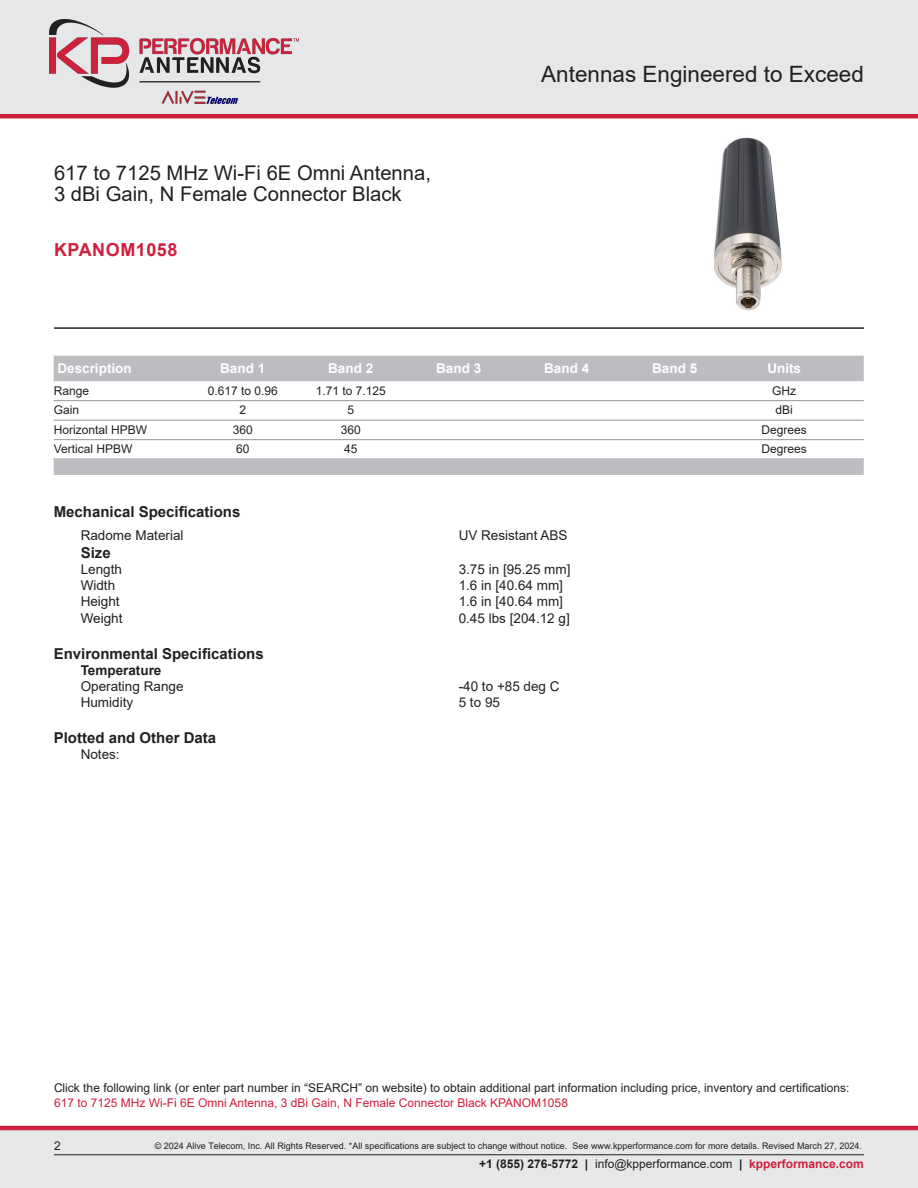
<style>
.page{position:relative;width:918px;height:1188px;background:#fff}
.page>*{position:absolute;margin:0;border:0;box-sizing:border-box;transform-origin:0 0}
.t1{font:22.5px "Arial";color:#231f20}
.Web_Description_Para{font:20.25px/21px "Arial";color:#231f20}
.PN{font:700 18px "Arial";letter-spacing:.03em;color:#ce203c}
.Head1{font:700 15px "Arial";color:#231f20}
.LCOM_Table_Footer{font:700 15px "Arial";color:#231f20}
.Head1_for_Compliance{font:700 15px "Arial";color:#231f20}
.Specs_Para{font:700 15px "Arial";color:#231f20}
.Specs_Para-2{font:13.5px "Arial";color:#231f20}
.LCOM_Table_Header_F1{font:700 13.5px "Arial";color:#fff}
.Head2_after_Head1{font:13.5px "Arial";color:#231f20}
.Head2_after_Head1-2{font:700 13.5px "Arial";color:#231f20}
.Description_and_PN_L{font:12px/15.3px "Arial";color:#231f20}
.LCOM_Table_Body_F1{font:12px "Arial";color:#231f20}
.t2{font:9px "Arial";color:#231f20}
.s1{color:#ce203c}
.s2{font-weight:700}
.s3{font-weight:700;color:#ce203c}
</style>
<div class="page">
<div style="left:0;top:1130px;width:918px;height:58px;background:#e6e7e9"></div>
<hr style="left:0;top:1126px;width:918px;height:4px;background:#ce203c">
<div style="left:0;top:0;width:918px;height:116px;background:#e6e7e9"></div>
<hr style="left:0;top:114px;width:918px;height:4px;background:#ce203c">
<hr style="left:54px;top:1154px;width:810px;height:1px;background:#231f20">
<hr style="left:54px;top:327px;width:810px;height:2px;background:#231f20">
<img style="left:714px;top:137px;width:68px;height:174px">
<div style="left:54px;top:356px;width:810px;height:25px;background:#bcbdc0"></div>
<hr style="left:54px;top:400px;width:810px;height:1px;background:#939598">
<hr style="left:54px;top:420px;width:810px;height:1px;background:#939598">
<hr style="left:54px;top:439px;width:810px;height:1px;background:#939598">
<div style="left:54px;top:458px;width:810px;height:17px;background:#bcbdc0"></div>
<img style="left:50px;top:20px;width:249px;height:83px">
<h1 class="Web_Description_Para" style="left:54px;top:163px;width:379px">617 to 7125 MHz Wi-Fi 6E Omni Antenna,<br>3 dBi Gain, N Female Connector Black</h1>
<p class="PN" style="left:54px;top:237px;width:125px">KPANOM1058</p>
<h1 class="t1" style="left:541px;top:58px;width:324px">Antennas Engineered to Exceed</h1>
<p class="LCOM_Table_Header_F1" style="left:57px;top:359px;width:76px">Description</p>
<p class="LCOM_Table_Header_F1" style="left:220px;top:359px;width:47px">Band 1</p>
<p class="LCOM_Table_Header_F1" style="left:328px;top:359px;width:47px">Band 2</p>
<p class="LCOM_Table_Header_F1" style="left:436px;top:359px;width:47px">Band 3</p>
<p class="LCOM_Table_Header_F1" style="left:544px;top:359px;width:47px">Band 4</p>
<p class="LCOM_Table_Header_F1" style="left:652px;top:359px;width:47px">Band 5</p>
<p class="LCOM_Table_Header_F1" style="left:767px;top:359px;width:35px">Units</p>
<p class="LCOM_Table_Body_F1" style="left:54px;top:382px;width:37px">Range</p>
<p class="LCOM_Table_Body_F1" style="left:208px;top:382px;width:72px">0.617 to 0.96</p>
<p class="LCOM_Table_Body_F1" style="left:316px;top:382px;width:72px">1.71 to 7.125</p>
<p class="LCOM_Table_Body_F1" style="left:772px;top:382px;width:25px">GHz</p>
<p class="LCOM_Table_Body_F1" style="left:54px;top:402px;width:27px">Gain</p>
<p class="LCOM_Table_Body_F1" style="left:239px;top:402px;width:8px">2</p>
<p class="LCOM_Table_Body_F1" style="left:347px;top:402px;width:8px">5</p>
<p class="LCOM_Table_Body_F1" style="left:776px;top:402px;width:19px">dBi</p>
<p class="LCOM_Table_Body_F1" style="left:54px;top:421px;width:95px">Horizontal HPBW</p>
<p class="LCOM_Table_Body_F1" style="left:233px;top:421px;width:22px">360</p>
<p class="LCOM_Table_Body_F1" style="left:341px;top:421px;width:22px">360</p>
<p class="LCOM_Table_Body_F1" style="left:762px;top:421px;width:47px">Degrees</p>
<p class="LCOM_Table_Body_F1" style="left:54px;top:441px;width:80px">Vertical HPBW</p>
<p class="LCOM_Table_Body_F1" style="left:236px;top:441px;width:15px">60</p>
<p class="LCOM_Table_Body_F1" style="left:344px;top:441px;width:15px">45</p>
<p class="LCOM_Table_Body_F1" style="left:762px;top:441px;width:47px">Degrees</p>
<p class="LCOM_Table_Footer" style="left:54px;top:501px;width:188px">Mechanical Specifications</p>
<p class="Head2_after_Head1" style="left:81px;top:526px;width:104px">Radome Material</p>
<p class="Head2_after_Head1" style="left:459px;top:526px;width:110px">UV Resistant ABS</p>
<p class="Specs_Para" style="left:81px;top:542px;width:32px">Size</p>
<p class="Specs_Para-2" style="left:81px;top:560px;width:43px">Length</p>
<p class="Specs_Para-2" style="left:459px;top:560px;width:113px">3.75 in [95.25 mm]</p>
<p class="Specs_Para-2" style="left:81px;top:576px;width:36px">Width</p>
<p class="Specs_Para-2" style="left:459px;top:576px;width:106px">1.6 in [40.64 mm]</p>
<p class="Specs_Para-2" style="left:81px;top:592px;width:41px">Height</p>
<p class="Specs_Para-2" style="left:459px;top:592px;width:106px">1.6 in [40.64 mm]</p>
<p class="Specs_Para-2" style="left:81px;top:609px;width:43px">Weight</p>
<p class="Specs_Para-2" style="left:459px;top:609px;width:113px">0.45 lbs [204.12 g]</p>
<p class="Head1" style="left:54px;top:643px;width:212px">Environmental Specifications</p>
<p class="Head2_after_Head1-2" style="left:81px;top:661px;width:82px">Temperature</p>
<p class="Specs_Para-2" style="left:81px;top:677px;width:104px">Operating Range</p>
<p class="Specs_Para-2" style="left:459px;top:677px;width:102px">-40 to +85 deg C</p>
<p class="Specs_Para-2" style="left:81px;top:693px;width:54px">Humidity</p>
<p class="Specs_Para-2" style="left:459px;top:693px;width:43px">5 to 95</p>
<p class="Head1_for_Compliance" style="left:54px;top:727px;width:164px">Plotted and Other Data</p>
<p class="Specs_Para-2" style="left:81px;top:745px;width:41px">Notes:</p>
<p class="Description_and_PN_L" style="left:54px;top:1080px;width:797px">Click the following link (or enter part number in “SEARCH” on website) to obtain additional part information including price, inventory and certifications:<br><span class="s1">617 to 7125 MHz Wi-Fi 6E Omni Antenna, 3 dBi Gain, N Female Connector Black KPANOM1058</span></p>
<p class="t2" style="left:155px;top:1140px;width:709px">© 2024 Alive Telecom, Inc. All Rights Reserved. *All specifications are subject to change without notice. See www.kpperformance.com for more details. Revised March 27, 2024.</p>
<p class="Description_and_PN_L" style="left:54px;top:1138px;width:8px">2</p>
<p class="Description_and_PN_L" style="left:479px;top:1156px;width:386px"><span class="s2">+1 (855) 276-5772 |</span> info@kpperformance.com <span class="s2">|</span> <span class="s3">kpperformance.com</span></p>
</div>
